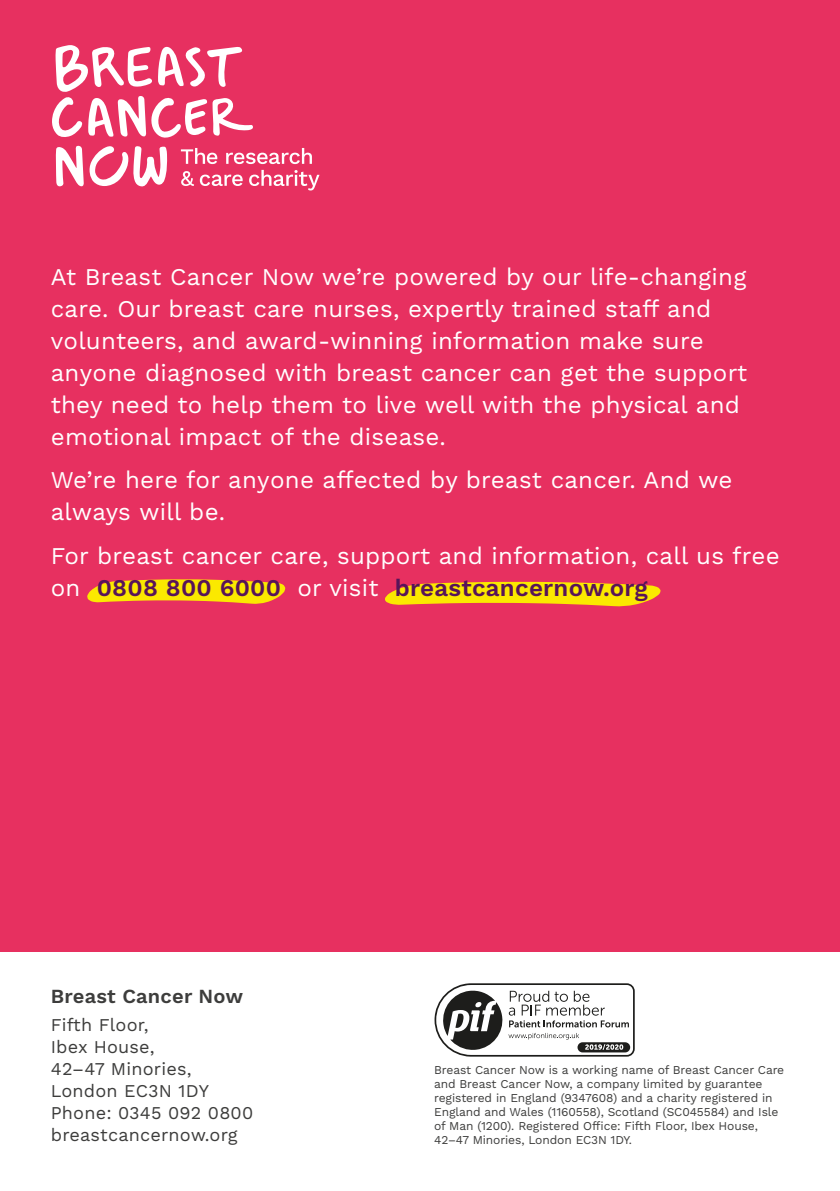
<style>
.page{position:relative;width:840px;height:1191px;background:#fff}
.page>*{position:absolute;margin:0;border:0;box-sizing:border-box;transform-origin:0 0}
.t1{font:24px/32px "Work Sans";letter-spacing:.01em;color:#fff}
.t2{font:600 20px "Work Sans";letter-spacing:.01em;color:#3d3d3c}
.t3{font:18px/22px "Work Sans";letter-spacing:.01em;color:#3d3d3c}
.t4{font:12px/14px "Work Sans";letter-spacing:-.01em;color:#3d3d3c}
.s1{font-weight:600;color:#571459}
</style>
<div class="page">
<div style="left:0;top:0;width:839px;height:988px;background:#e73060"></div>
<svg style="left:87px;top:579px;width:198px;height:25px"></svg>
<svg style="left:385px;top:582px;width:275px;height:24px;background:#f7c910"></svg>
<div style="left:0;top:952px;width:839px;height:239px;background:#fff"></div>
<svg style="left:56px;top:146px;width:111px;height:41px"></svg>
<svg style="left:52px;top:45px;width:201px;height:93px"></svg>
<svg style="left:181px;top:148px;width:36px;height:16px"></svg>
<svg style="left:226px;top:148px;width:86px;height:16px"></svg>
<svg style="left:181px;top:171px;width:13px;height:15px"></svg>
<svg style="left:200px;top:175px;width:42px;height:11px"></svg>
<svg style="left:249px;top:170px;width:70px;height:20px"></svg>
<svg style="left:434px;top:983px;width:200px;height:73px"></svg>
<p class="t1" style="left:51px;top:262px;width:697px">At Breast Cancer Now we’re powered by our life-changing care. Our breast care nurses, expertly trained staff and volunteers, and award-winning information make sure anyone diagnosed with breast cancer can get the support they need to help them to live well with the physical and emotional impact of the disease.</p>
<p class="t1" style="left:51px;top:465px;width:682px">We’re here for anyone affected by breast cancer. And we always will be.</p>
<p class="t1" style="left:51px;top:540px;width:730px">For breast cancer care, support and information, call us free on <span class="s1">0808 800 6000</span> or visit <span class="s1">breastcancernow.org</span></p>
<p class="t2" style="left:51px;top:985px;width:194px">Breast Cancer Now</p>
<p class="t3" style="left:51px;top:1014px;width:204px">Fifth Floor,<br>Ibex House,<br>42–47 Minories,<br>London EC3N 1DY<br>Phone: 0345 092 0800 breastcancernow.org</p>
<p class="t4" style="left:434px;top:1063px;width:351px">Breast Cancer Now is a working name of Breast Cancer Care and Breast Cancer Now, a company limited by guarantee registered in England (9347608) and a charity registered in England and Wales (1160558), Scotland (SC045584) and Isle of Man (1200). Registered Office: Fifth Floor, Ibex House, 42–47 Minories, London EC3N 1DY.</p>
</div>
